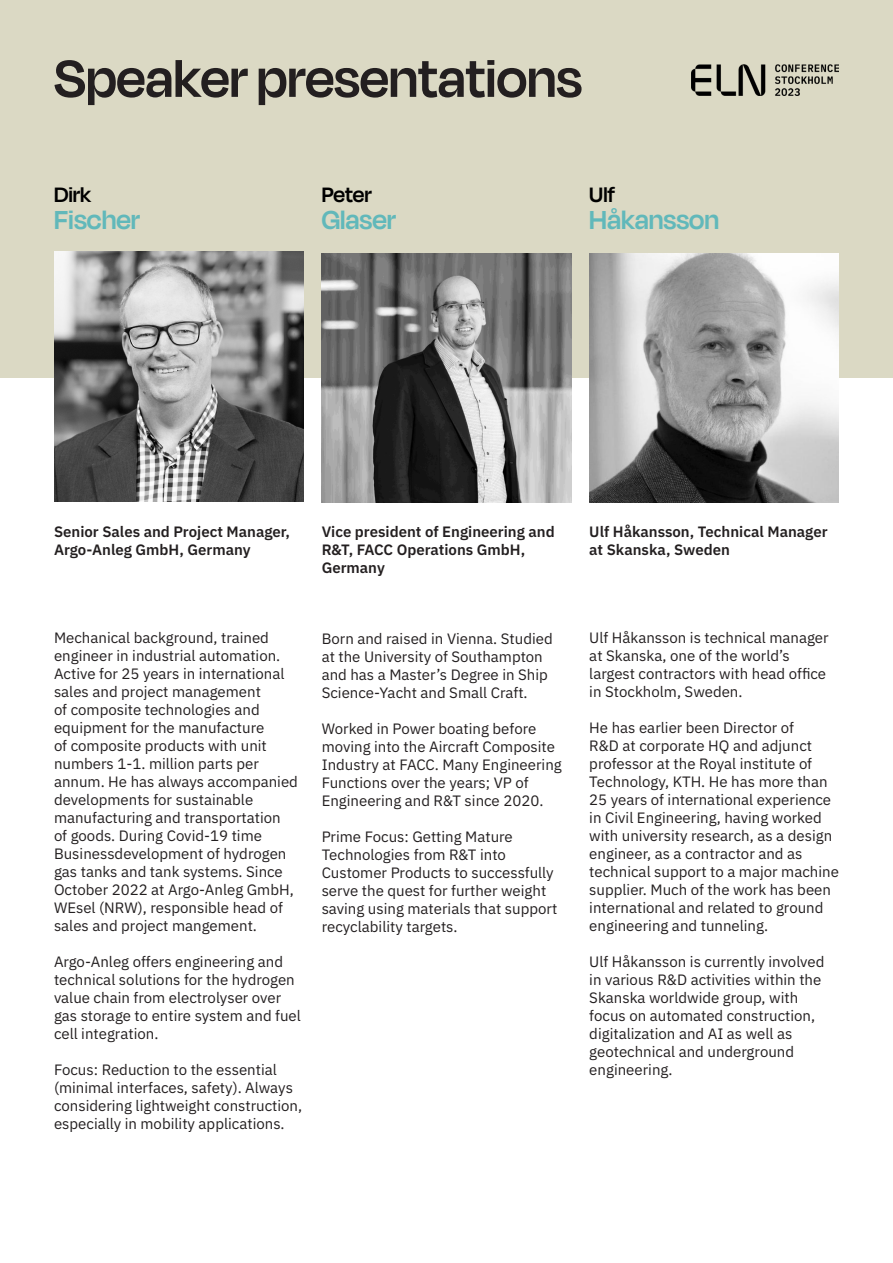
<style>
.page{position:relative;width:893px;height:1263px;background:#fff}
.page>*{position:absolute;margin:0;border:0;box-sizing:border-box;transform-origin:0 0}
.t1{font:600 60px "Degular Display";color:#231f20}
.t2{font:600 30px "Degular Display";color:#61b8ba}
.t3{font:600 24px "Degular Display";color:#000}
.t4{font:15px/18px "IBM Plex Sans";color:#231f20}
.t5{font:600 15px/18px "IBM Plex Sans";color:#231f20}
</style>
<div class="page">
<div style="left:0;top:0;width:893px;height:378px;background:#dbd9c4"></div>
<img style="left:54px;top:252px;width:250px;height:250px">
<img style="left:322px;top:253px;width:249px;height:250px">
<img style="left:589px;top:253px;width:250px;height:250px">
<img style="left:692px;top:64px;width:147px;height:32px">
<p class="t1" style="left:54px;top:44px;width:530px">Speaker presentations</p>
<p class="t3" style="left:54px;top:181px;width:39px">Dirk</p>
<p class="t2" style="left:54px;top:202px;width:87px">Fischer</p>
<p class="t3" style="left:322px;top:181px;width:52px">Peter</p>
<p class="t2" style="left:322px;top:202px;width:76px">Glaser</p>
<p class="t3" style="left:589px;top:181px;width:27px">Ulf</p>
<p class="t2" style="left:589px;top:202px;width:131px">Håkansson</p>
<p class="t5" style="left:54px;top:521px;width:238px">Senior Sales and Project Manager,<br>Argo-Anleg GmbH, Germany</p>
<p class="t5" style="left:322px;top:521px;width:235px">Vice president of Engineering and<br>R&amp;T, FACC Operations GmbH,<br>Germany</p>
<p class="t5" style="left:589px;top:521px;width:240px">Ulf Håkansson, Technical Manager at Skanska, Sweden</p>
<p class="t4" style="left:54px;top:628px;width:245px">Mechanical background, trained engineer in industrial automation.<br>Active for 25 years in international sales and project management<br>of composite technologies and equipment for the manufacture<br>of composite products with unit numbers 1-1. million parts per annum. He has always accompanied developments for sustainable manufacturing and transportation<br>of goods. During Covid-19 time<br>Businessdevelopment of hydrogen gas tanks and tank systems. Since<br>October 2022 at Argo-Anleg GmbH,<br>WEsel (NRW), responsible head of sales and project mangement.</p>
<p class="t4" style="left:54px;top:952px;width:248px">Argo-Anleg offers engineering and technical solutions for the hydrogen value chain from electrolyser over gas storage to entire system and fuel cell integration.</p>
<p class="t4" style="left:54px;top:1060px;width:250px">Focus: Reduction to the essential (minimal interfaces, safety). Always considering lightweight construction, especially in mobility applications.</p>
<p class="t4" style="left:322px;top:629px;width:233px">Born and raised in Vienna. Studied at the University of Southampton and has a Master’s Degree in Ship<br>Science-Yacht and Small Craft.</p>
<p class="t4" style="left:322px;top:719px;width:242px">Worked in Power boating before moving into the Aircraft Composite<br>Industry at FACC. Many Engineering<br>Functions over the years; VP of<br>Engineering and R&amp;T since 2020.</p>
<p class="t4" style="left:322px;top:827px;width:237px">Prime Focus: Getting Mature<br>Technologies from R&amp;T into<br>Customer Products to successfully serve the quest for further weight saving using materials that support recyclability targets.</p>
<p class="t4" style="left:589px;top:628px;width:241px">Ulf Håkansson is technical manager at Skanska, one of the world’s largest contractors with head office in Stockholm, Sweden.</p>
<p class="t4" style="left:589px;top:718px;width:251px">He has earlier been Director of<br>R&amp;D at corporate HQ and adjunct professor at the Royal institute of Technology, KTH. He has more than 25 years of international experience in Civil Engineering, having worked with university research, as a design engineer, as a contractor and as technical support to a major machine supplier. Much of the work has been international and related to ground engineering and tunneling.</p>
<p class="t4" style="left:589px;top:952px;width:237px">Ulf Håkansson is currently involved in various R&amp;D activities within the<br>Skanska worldwide group, with focus on automated construction, digitalization and AI as well as geotechnical and underground engineering.</p>
</div>
